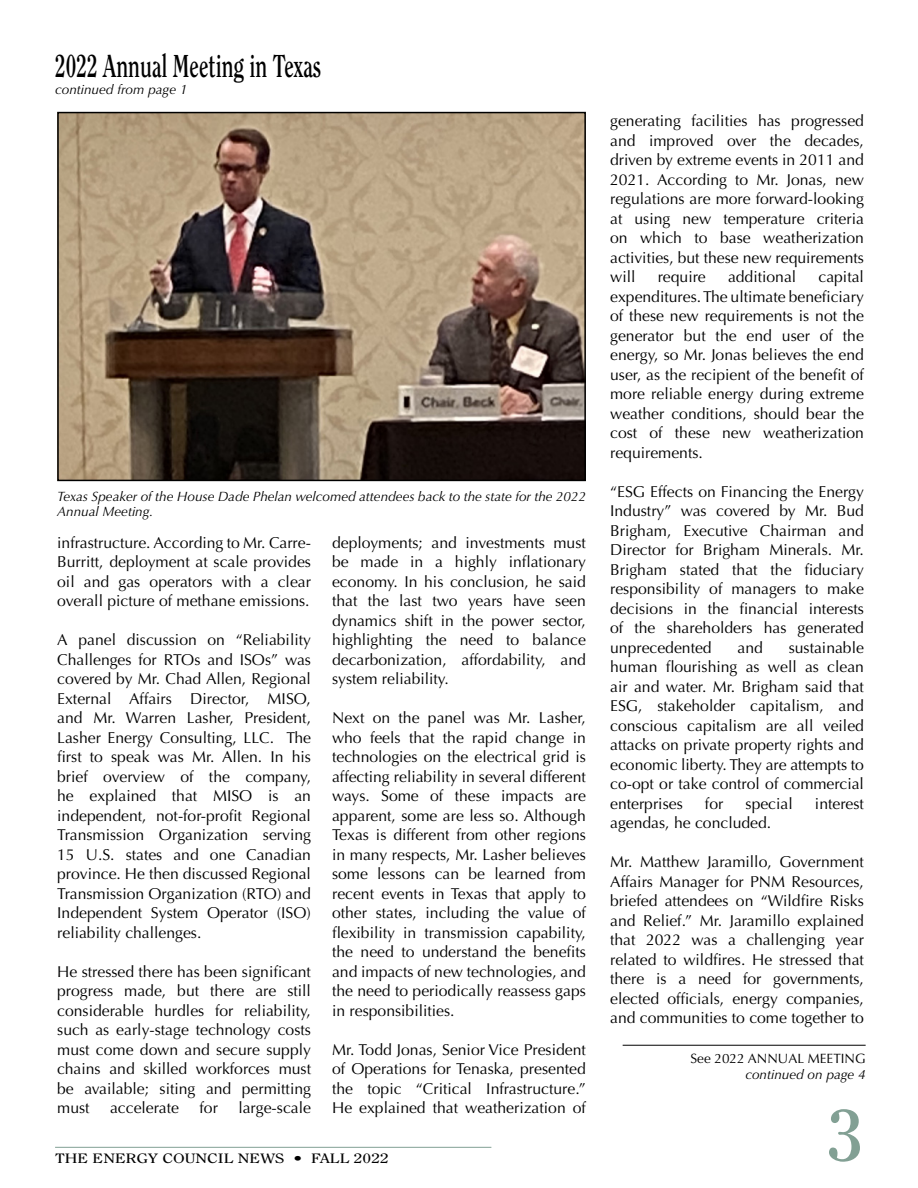
<style>
.page{position:relative;width:918px;height:1188px;background:#fff}
.page>*{position:absolute;margin:0;border:0;box-sizing:border-box;transform-origin:0 0}
.t1{font:700 72px "Clearface";color:#82a094}
.t2{font:700 31.5px "Clearface";color:#000;scale:.68 1}
.t3{font:15.75px/19.5px "Optima";color:#000;text-align:justify}
.t4{font:italic 13.5px/15px "Optima";color:#000}
.t5{font:13.5px "Clearface";color:#000;scale:1.3 1}
.t6{font:13.5px "Optima";color:#000}
</style>
<div class="page">
<hr style="left:55px;top:1147px;width:436px;height:1px;background:#82a094">
<hr style="left:623px;top:1045px;width:243px;height:1px;background:#000">
<img style="left:60px;top:115px;width:523px;height:363px">
<div style="left:57px;top:112px;width:529px;height:369px;border:2px solid #000"></div>
<h2 class="t2" style="left:55px;top:47px;width:393px">2022 Annual Meeting in Texas</h2>
<p class="t4" style="left:55px;top:82px;width:134px">continued from page 1</p>
<p class="t4" style="left:57px;top:489px;width:530px">Texas Speaker of the House Dade Phelan welcomed attendees back to the state for the 2022<br>Annual Meeting.</p>
<p class="t3" style="left:57px;top:533px;width:255px">infrastructure. According to Mr. Carre-Burritt, deployment at scale provides oil and gas operators with a clear overall picture of methane emissions.</p>
<p class="t3" style="left:57px;top:631px;width:255px">A panel discussion on “Reliability Challenges for RTOs and ISOs” was covered by Mr. Chad Allen, Regional External Affairs Director, MISO, and Mr. Warren Lasher, President, Lasher Energy Consulting, LLC. The first to speak was Mr. Allen. In his brief overview of the company, he explained that MISO is an independent, not-for-profit Regional Transmission Organization serving 15 U.S. states and one Canadian province. He then discussed Regional Transmission Organization (RTO) and Independent System Operator (ISO) reliability challenges.</p>
<p class="t3" style="left:57px;top:962px;width:255px">He stressed there has been significant progress made, but there are still considerable hurdles for reliability, such as early-stage technology costs must come down and secure supply chains and skilled workforces must be available; siting and permitting must</p>
<p class="t3" style="left:110px;top:1099px;width:70px">accelerate</p>
<p class="t3" style="left:200px;top:1099px;width:20px">for</p>
<p class="t3" style="left:238px;top:1099px;width:74px">large-scale</p>
<p class="t3" style="left:332px;top:533px;width:255px">deployments; and investments must be made in a highly inflationary economy. In his conclusion, he said that the last two years have seen dynamics shift in the power sector, highlighting the need to balance decarbonization, affordability, and system reliability.</p>
<p class="t3" style="left:332px;top:709px;width:255px">Next on the panel was Mr. Lasher, who feels that the rapid change in technologies on the electrical grid is affecting reliability in several different ways. Some of these impacts are apparent, some are less so. Although Texas is different from other regions in many respects, Mr. Lasher believes some lessons can be learned from recent events in Texas that apply to other states, including the value of flexibility in transmission capability, the need to understand the benefits and impacts of new technologies, and the need to periodically reassess gaps in responsibilities.</p>
<p class="t3" style="left:332px;top:1040px;width:255px">Mr. Todd Jonas, Senior Vice President of Operations for Tenaska, presented the topic “Critical Infrastructure.” He explained that weatherization of</p>
<p class="t5" style="left:55px;top:1150px;width:258px">THE ENERGY COUNCIL NEWS • FALL 2022</p>
<p class="t3" style="left:610px;top:111px;width:255px">generating facilities has progressed and improved over the decades, driven by extreme events in 2011 and 2021. According to Mr. Jonas, new regulations are more forward-looking at using new temperature criteria on which to base weatherization activities, but these new requirements will</p>
<p class="t3" style="left:610px;top:267px;width:255px;text-indent:208px">capital expenditures. The ultimate beneficiary of these new requirements is not the generator but the end user of the energy, so Mr. Jonas believes the end user, as the recipient of the benefit of more reliable energy during extreme weather conditions, should bear the cost of these new weatherization requirements.</p>
<p class="t3" style="left:610px;top:482px;width:255px">“ESG Effects on Financing the Energy Industry” was covered by Mr. Bud Brigham, Executive Chairman and Director for Brigham Minerals. Mr.<br>Brigham stated that the fiduciary responsibility of managers to make decisions in the financial interests of the shareholders has generated unprecedented</p>
<p class="t3" style="left:658px;top:267px;width:50px">require</p>
<p class="t3" style="left:728px;top:267px;width:70px">additional</p>
<p class="t3" style="left:610px;top:638px;width:255px;text-indent:179px">sustainable human flourishing as well as clean air and water. Mr. Brigham said that ESG, stakeholder capitalism, and conscious capitalism are all veiled attacks on private property rights and economic liberty. They are attempts to co-opt or take control of commercial enterprises</p>
<p class="t3" style="left:738px;top:638px;width:27px">and</p>
<p class="t3" style="left:705px;top:794px;width:20px">for</p>
<p class="t3" style="left:746px;top:794px;width:49px">special</p>
<p class="t3" style="left:815px;top:794px;width:51px">interest</p>
<p class="t3" style="left:610px;top:813px;width:163px">agendas, he concluded.</p>
<p class="t3" style="left:610px;top:852px;width:255px">Mr. Matthew Jaramillo, Government Affairs Manager for PNM Resources, briefed attendees on “Wildfire Risks and Relief.” Mr. Jaramillo explained that 2022 was a challenging year related to wildfires. He stressed that there is a need for governments, elected officials, energy companies, and communities to come together to</p>
<p class="t6" style="left:691px;top:1050px;width:177px">See 2022 ANNUAL MEETING</p>
<p class="t4" style="left:745px;top:1067px;width:122px">continued on page 4</p>
<h1 class="t1" style="left:828px;top:1092px;width:37px">3</h1>
</div>
